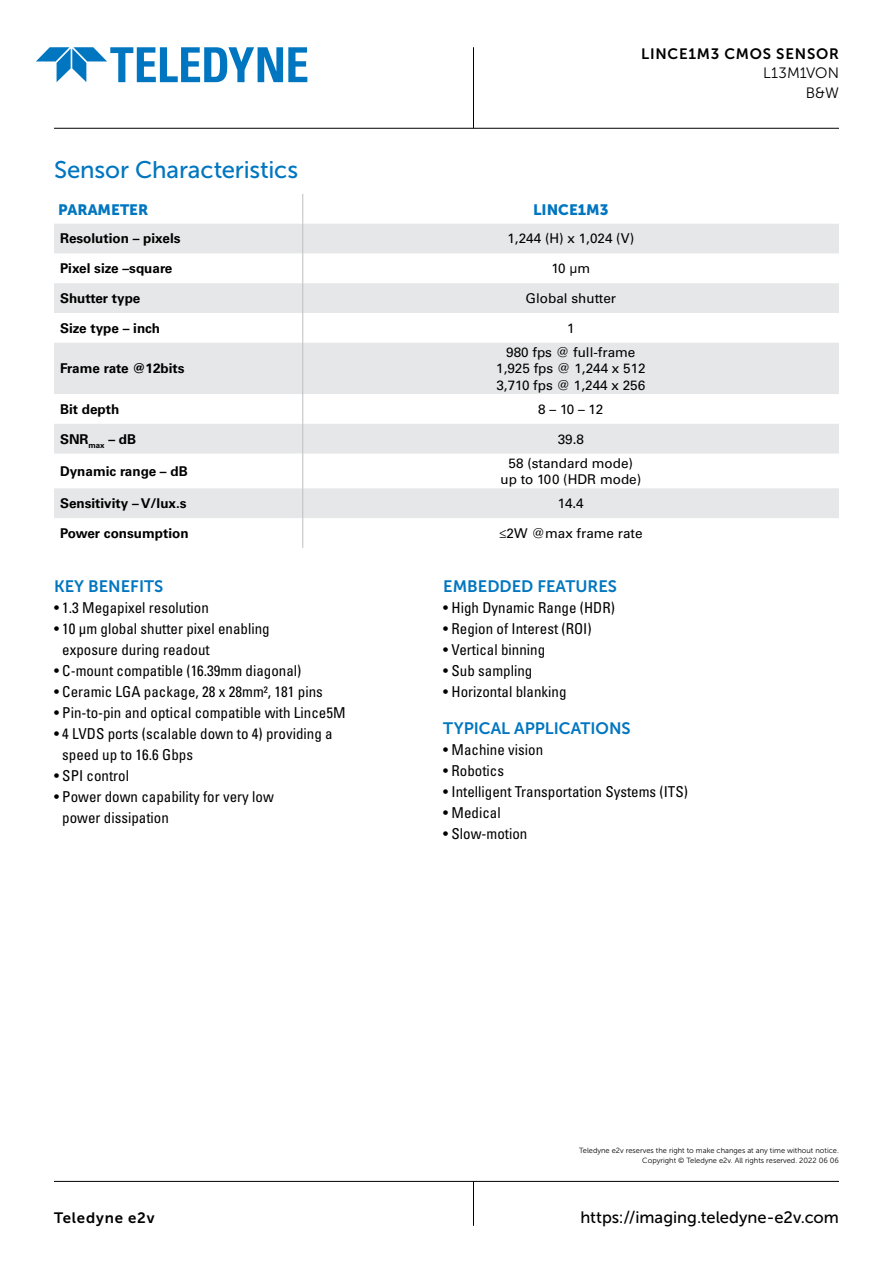
<style>
.page{position:relative;width:893px;height:1263px;background:#fff}
.page>*{position:absolute;margin:0;border:0;box-sizing:border-box;transform-origin:0 0}
.t1{font:24px "Museo Sans 500";letter-spacing:-.005em;color:#0076c0}
.t2{font:16.5px "Museo Sans 700";color:#0076c0}
.t3{font:16.5px "Museo Sans 500";color:#000}
.t4{font:condensed 15px/21px "Univers";color:#000}
.t5{font:15px "Museo Sans 700";letter-spacing:.05em;color:#000}
.t6{font:15px "Museo Sans 900";color:#0076c0}
.t7{font:15px/19.5px "Museo Sans 300";letter-spacing:-.005em;color:#000;text-align:right}
.t8{font:13.5px/16.5px "Univers LT Std";color:#000;text-align:center}
.t9{font:700 13.5px "Univers LT Std";color:#000}
.t10{font:7.5px/10.5px "Museo Sans 300";color:#000;text-align:right}
.s1{font-family:"Univers LT Std"}
</style>
<div class="page">
<svg style="left:36px;top:47px;width:271px;height:35px"></svg>
<hr style="left:54px;top:128px;width:785px;height:1px;background:#000">
<hr style="left:54px;top:1181px;width:785px;height:1px;background:#000">
<hr style="left:473px;top:1181px;width:1px;height:45px;background:#000">
<hr style="left:473px;top:47px;width:1px;height:81px;background:#000">
<svg style="left:54px;top:224px;width:785px;height:294px;fill:#e6e7e8"></svg>
<hr style="left:302px;top:194px;width:1px;height:30px;background:#bcbec0">
<svg style="left:302px;top:224px;width:1px;height:29px"></svg>
<hr style="left:302px;top:253px;width:1px;height:30px;background:#bcbec0">
<hr style="left:302px;top:283px;width:1px;height:30px;background:#bcbec0">
<hr style="left:302px;top:313px;width:1px;height:30px;background:#bcbec0">
<hr style="left:302px;top:343px;width:1px;height:51px;background:#bcbec0">
<hr style="left:302px;top:394px;width:1px;height:30px;background:#bcbec0">
<hr style="left:302px;top:424px;width:1px;height:30px;background:#bcbec0">
<hr style="left:302px;top:454px;width:1px;height:34px;background:#bcbec0">
<hr style="left:302px;top:488px;width:1px;height:30px;background:#bcbec0">
<hr style="left:302px;top:518px;width:1px;height:30px;background:#bcbec0">
<h1 class="t1" style="left:54px;top:157px;width:246px">Sensor Characteristics</h1>
<p class="t5" style="left:641px;top:45px;width:199px">LINCE1M3 CMOS SENSOR</p>
<p class="t7" style="left:763px;top:63px;width:77px">L13M1VON<br>B&amp;W</p>
<p class="t6" style="left:58px;top:202px;width:92px">PARAMETER</p>
<p class="t6" style="left:533px;top:202px;width:77px">LINCE1M3</p>
<p class="t9" style="left:60px;top:231px;width:122px">Resolution – pixels</p>
<p class="t8" style="left:507px;top:230px;width:128px">1,244 (H) x 1,024 (V)</p>
<p class="t9" style="left:60px;top:261px;width:114px">Pixel size –square</p>
<p class="t8" style="left:551px;top:260px;width:41px">10 µm</p>
<p class="t9" style="left:60px;top:290px;width:82px">Shutter type</p>
<p class="t8" style="left:526px;top:290px;width:92px">Global shutter</p>
<p class="t9" style="left:60px;top:320px;width:101px">Size type – inch</p>
<p class="t8" style="left:567px;top:320px;width:9px">1</p>
<p class="t9" style="left:60px;top:361px;width:126px">Frame rate @12bits</p>
<p class="t8" style="left:496px;top:344px;width:151px">980 fps @ full-frame<br>1,925 fps @ 1,244 x 512<br>3,710 fps @ 1,244 x 256</p>
<p class="t9" style="left:60px;top:401px;width:61px">Bit depth</p>
<p class="t8" style="left:538px;top:401px;width:67px">8 – 10 – 12</p>
<p class="t9" style="left:60px;top:431px;width:78px">SNR<sub>max</sub> – dB</p>
<p class="t8" style="left:558px;top:431px;width:28px">39.8</p>
<p class="t9" style="left:60px;top:463px;width:129px">Dynamic range – dB</p>
<p class="t8" style="left:500px;top:455px;width:142px">58 (standard mode) up to 100 (HDR mode)</p>
<p class="t9" style="left:60px;top:495px;width:128px">Sensitivity – V/lux.s</p>
<p class="t8" style="left:558px;top:495px;width:27px">14.4</p>
<p class="t9" style="left:60px;top:525px;width:130px">Power consumption</p>
<p class="t8" style="left:499px;top:525px;width:145px">≤2W @max frame rate</p>
<p class="t2" style="left:54px;top:577px;width:111px">KEY BENEFITS</p>
<p class="t4" style="left:54px;top:597px;width:156px"><span class="s1">•</span> 1.3 Megapixel resolution</p>
<p class="t4" style="left:62px;top:618px;width:209px;text-indent:-8px"><span class="s1">•</span> 10 μm global shutter pixel enabling exposure during readout</p>
<p class="t4" style="left:54px;top:660px;width:249px"><span class="s1">•</span> C-mount compatible (16.39mm diagonal)</p>
<p class="t4" style="left:54px;top:681px;width:270px"><span class="s1">•</span> Ceramic LGA package, 28 x 28mm², 181 pins</p>
<p class="t4" style="left:54px;top:702px;width:293px"><span class="s1">•</span> Pin-to-pin and optical compatible with Lince5M</p>
<p class="t4" style="left:62px;top:723px;width:272px;text-indent:-8px"><span class="s1">•</span> 4 LVDS ports (scalable down to 4) providing a speed up to 16.6 Gbps</p>
<p class="t4" style="left:54px;top:765px;width:76px"><span class="s1">•</span> SPI control</p>
<p class="t4" style="left:62px;top:786px;width:213px;text-indent:-8px"><span class="s1">•</span> Power down capability for very low power dissipation</p>
<p class="t2" style="left:443px;top:577px;width:175px">EMBEDDED FEATURES</p>
<p class="t4" style="left:443px;top:597px;width:173px"><span class="s1">•</span> High Dynamic Range (HDR)</p>
<p class="t4" style="left:443px;top:618px;width:150px"><span class="s1">•</span> Region of Interest (ROI)</p>
<p class="t4" style="left:443px;top:639px;width:103px"><span class="s1">•</span> Vertical binning</p>
<p class="t4" style="left:443px;top:660px;width:91px"><span class="s1">•</span> Sub sampling</p>
<p class="t4" style="left:443px;top:681px;width:125px"><span class="s1">•</span> Horizontal blanking</p>
<p class="t2" style="left:443px;top:719px;width:189px">TYPICAL APPLICATIONS</p>
<p class="t4" style="left:443px;top:739px;width:101px"><span class="s1">•</span> Machine vision</p>
<p class="t4" style="left:443px;top:760px;width:62px"><span class="s1">•</span> Robotics</p>
<p class="t4" style="left:443px;top:781px;width:246px"><span class="s1">•</span> Intelligent Transportation Systems (ITS)</p>
<p class="t4" style="left:443px;top:802px;width:59px"><span class="s1">•</span> Medical</p>
<p class="t4" style="left:443px;top:823px;width:86px"><span class="s1">•</span> Slow-motion</p>
<p class="t10" style="left:579px;top:1145px;width:261px">Teledyne e2v reserves the right to make changes at any time without notice.<br>Copyright © Teledyne e2v. All rights reserved. 2022 06 06</p>
<p class="t5" style="left:54px;top:1209px;width:102px">Teledyne e2v</p>
<p class="t3" style="left:580px;top:1208px;width:260px">https://imaging.teledyne-e2v.com</p>
</div>
